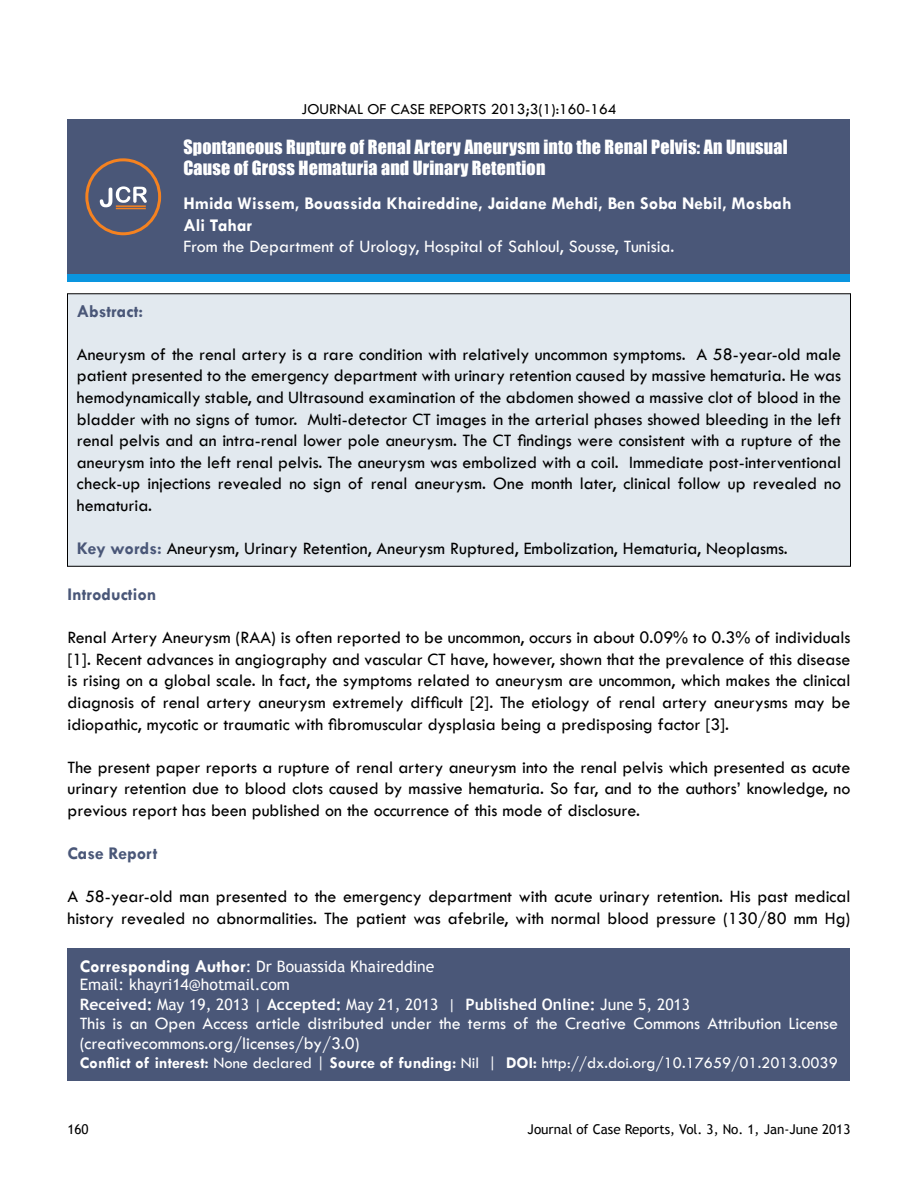
<style>
.page{position:relative;width:918px;height:1188px;background:#fff}
.page>*{position:absolute;margin:0;border:0;box-sizing:border-box;transform-origin:0 0}
.t1{font:18px/21.6px "Tw Cen";color:#000;text-align:justify}
.t2{font:18px/19.5px "Tw Cen";color:#fff}
.t3{font:18px/21.6px "Impact";letter-spacing:.01em;color:#fff}
.t4{font:700 18px/21.6px "Tw Cen";color:#fff}
.t5{font:700 18px "Tw Cen";color:#4a5778}
.t6{font:16.5px "Tw Cen";color:#fff}
.t7{font:15.75px/19.2px "Trebuchet MS";color:#fff}
.t8{font:15.75px "Tw Cen";color:#000}
.t9{font:13.5px "Trebuchet MS";color:#000}
.s1{font-weight:700;color:#4a5778}
.s2{font-family:"Tw Cen";font-weight:700;font-size:18px}
.s3{font-weight:700}
</style>
<div class="page">
<div style="left:68px;top:119px;width:782px;height:155px;background:#4a5778"></div>
<div style="left:68px;top:294px;width:782px;height:272px;background:#e2e9ef"></div>
<div style="left:68px;top:274px;width:782px;height:8px;background:#0a95df"></div>
<svg style="left:85px;top:158px;width:77px;height:78px"></svg>
<hr style="left:116px;top:205px;width:30px;height:2px;background:#f58220">
<hr style="left:116px;top:208px;width:30px;height:1px;background:#f58220">
<div style="left:68px;top:948px;width:782px;height:132px;background:#4a5778"></div>
<p class="t8" style="left:301px;top:99px;width:317px">JOURNAL OF CASE REPORTS 2013;3(1):160-164</p>
<p class="t3" style="left:183px;top:135px;width:606px">Spontaneous Rupture of Renal Artery Aneurysm into the Renal Pelvis: An Unusual<br>Cause of Gross Hematuria and Urinary Retention</p>
<p class="t4" style="left:183px;top:192px;width:610px">Hmida Wissem, Bouassida Khaireddine, Jaidane Mehdi, Ben Soba Nebil, Mosbah<br>Ali Tahar</p>
<p class="t2" style="left:183px;top:237px;width:493px">From the Department of Urology, Hospital of Sahloul, Sousse, Tunisia.</p>
<p class="t5" style="left:77px;top:300px;width:68px">Abstract:</p>
<p class="t1" style="left:77px;top:343px;width:766px">Aneurysm of the renal artery is a rare condition with relatively uncommon symptoms. A 58-year-old male patient presented to the emergency department with urinary retention caused by massive hematuria. He was hemodynamically stable, and Ultrasound examination of the abdomen showed a massive clot of blood in the bladder with no signs of tumor. Multi-detector CT images in the arterial phases showed bleeding in the left renal pelvis and an intra-renal lower pole aneurysm. The CT findings were consistent with a rupture of the aneurysm into the left renal pelvis. The aneurysm was embolized with a coil. Immediate post-interventional check-up injections revealed no sign of renal aneurysm. One month later, clinical follow up revealed no hematuria.</p>
<p class="t1" style="left:77px;top:538px;width:712px"><span class="s1">Key words:</span> Aneurysm, Urinary Retention, Aneurysm Ruptured, Embolization, Hematuria, Neoplasms.</p>
<p class="t5" style="left:68px;top:584px;width:90px">Introduction</p>
<p class="t1" style="left:68px;top:627px;width:785px">Renal Artery Aneurysm (RAA) is often reported to be uncommon, occurs in about 0.09% to 0.3% of individuals [1]. Recent advances in angiography and vascular CT have, however, shown that the prevalence of this disease is rising on a global scale. In fact, the symptoms related to aneurysm are uncommon, which makes the clinical diagnosis of renal artery aneurysm extremely difficult [2]. The etiology of renal artery aneurysms may be idiopathic, mycotic or traumatic with fibromuscular dysplasia being a predisposing factor [3].</p>
<p class="t1" style="left:68px;top:756px;width:784px">The present paper reports a rupture of renal artery aneurysm into the renal pelvis which presented as acute urinary retention due to blood clots caused by massive hematuria. So far, and to the authors’ knowledge, no previous report has been published on the occurrence of this mode of disclosure.</p>
<p class="t5" style="left:68px;top:843px;width:91px">Case Report</p>
<p class="t1" style="left:68px;top:886px;width:784px">A 58-year-old man presented to the emergency department with acute urinary retention. His past medical history revealed no abnormalities. The patient was afebrile, with normal blood pressure (130/80 mm Hg)</p>
<p class="t7" style="left:80px;top:957px;width:612px"><span class="s2">Corresponding Author</span>: Dr Bouassida Khaireddine<br>Email: khayri14@hotmail.com<br><span class="s3">Received:</span> May 19, 2013 | <span class="s3">Accepted:</span> May 21, 2013 | <span class="s3">Published Online:</span> June 5, 2013</p>
<p class="t2" style="left:80px;top:1014px;width:760px">This is an Open Access article distributed under the terms of the Creative Commons Attribution License (creativecommons.org/licenses/by/3.0)</p>
<p class="t6" style="left:80px;top:1053px;width:760px"><span class="s3">Conflict of interest:</span> None declared | <span class="s3">Source of funding:</span> Nil | <span class="s3">DOI:</span> http://dx.doi.org/10.17659/01.2013.0039</p>
<p class="t9" style="left:68px;top:1121px;width:23px">160</p>
<p class="t9" style="left:528px;top:1121px;width:324px">Journal of Case Reports, Vol. 3, No. 1, Jan-June 2013</p>
</div>
